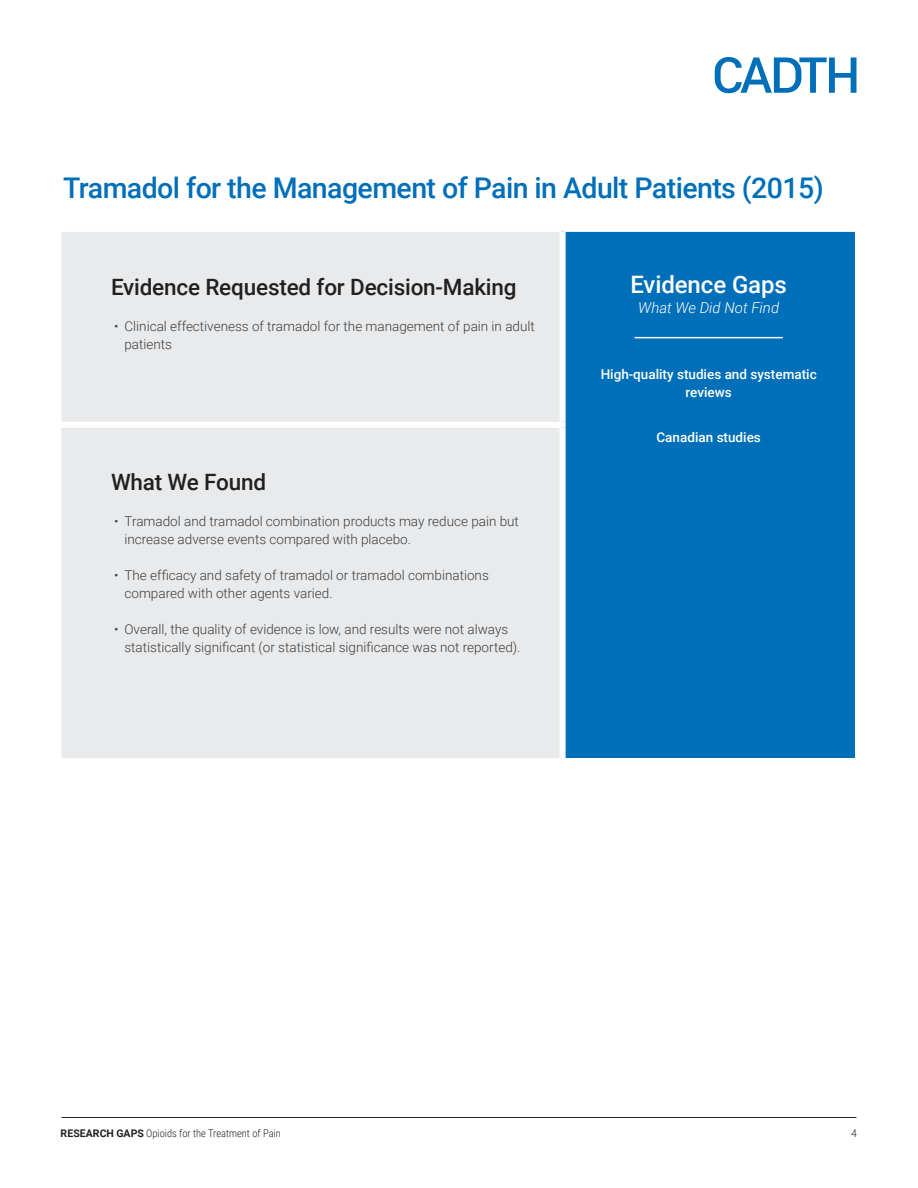
<style>
.page{position:relative;width:918px;height:1188px;background:#fff}
.page>*{position:absolute;margin:0;border:0;box-sizing:border-box;transform-origin:0 0}
.MAIN_HEAD{font:500 28.5px "Roboto";letter-spacing:-.02em;color:#006fb9}
.WHITE_HEAD{font:500 24px "Roboto";letter-spacing:-.005em;color:#fff}
.t1{font:500 22.5px "Roboto";letter-spacing:-.01em;color:#231f20}
.WHITE_SUBHEAD{font:italic 300 15px "Roboto";color:#fff}
.t2{font:300 13.5px/18px "Roboto";color:#3e3e3f}
.WHITE_CENTERED_BOD{font:500 13.5px/18px "Roboto";color:#fff;text-align:center}
.t3{font:300 10.5px "Roboto Condensed";color:#231f20}
.t4{font:300 10.5px "Roboto";color:#231f20}
.s1{font-family:"Roboto";font-weight:700}
</style>
<div class="page">
<svg style="left:715px;top:57px;width:141px;height:36px"></svg>
<hr style="left:62px;top:1117px;width:794px;height:1px;background:#231f20">
<div style="left:62px;top:232px;width:498px;height:526px;background:#e9eaeb"></div>
<div style="left:563px;top:230px;width:292px;height:528px;background:#006fb9"></div>
<hr style="left:563px;top:229px;width:293px;height:3px;background:#fff">
<div style="left:62px;top:422px;width:504px;height:6px;background:#fff"></div>
<div style="left:560px;top:232px;width:6px;height:190px;background:#fff"></div>
<div style="left:560px;top:428px;width:6px;height:330px;background:#fff"></div>
<hr style="left:635px;top:337px;width:148px;height:1px;background:#fff">
<p class="MAIN_HEAD" style="left:63px;top:168px;width:762px">Tramadol for the Management of Pain in Adult Patients (2015)</p>
<h1 class="t1" style="left:111px;top:272px;width:407px">Evidence Requested for Decision-Making</h1>
<p class="t2" style="left:124px;top:317px;width:412px;text-indent:-10px">• Clinical effectiveness of tramadol for the management of pain in adult patients</p>
<h1 class="t1" style="left:111px;top:466px;width:157px">What We Found</h1>
<p class="t2" style="left:124px;top:511px;width:396px;text-indent:-10px">• Tramadol and tramadol combination products may reduce pain but increase adverse events compared with placebo.</p>
<p class="t2" style="left:124px;top:565px;width:366px;text-indent:-10px">• The efficacy and safety of tramadol or tramadol combinations compared with other agents varied.</p>
<p class="t2" style="left:124px;top:619px;width:398px;text-indent:-10px">• Overall, the quality of evidence is low, and results were not always statistically significant (or statistical significance was not reported).</p>
<p class="WHITE_HEAD" style="left:630px;top:268px;width:158px">Evidence Gaps</p>
<p class="WHITE_SUBHEAD" style="left:638px;top:297px;width:142px">What We Did Not Find</p>
<p class="WHITE_CENTERED_BOD" style="left:601px;top:365px;width:218px">High-quality studies and systematic reviews</p>
<p class="WHITE_CENTERED_BOD" style="left:657px;top:428px;width:106px">Canadian studies</p>
<p class="t3" style="left:61px;top:1126px;width:222px"><span class="s1">RESEARCH GAPS</span> Opioids for the Treatment of Pain</p>
<p class="t4" style="left:851px;top:1126px;width:7px">4</p>
</div>
